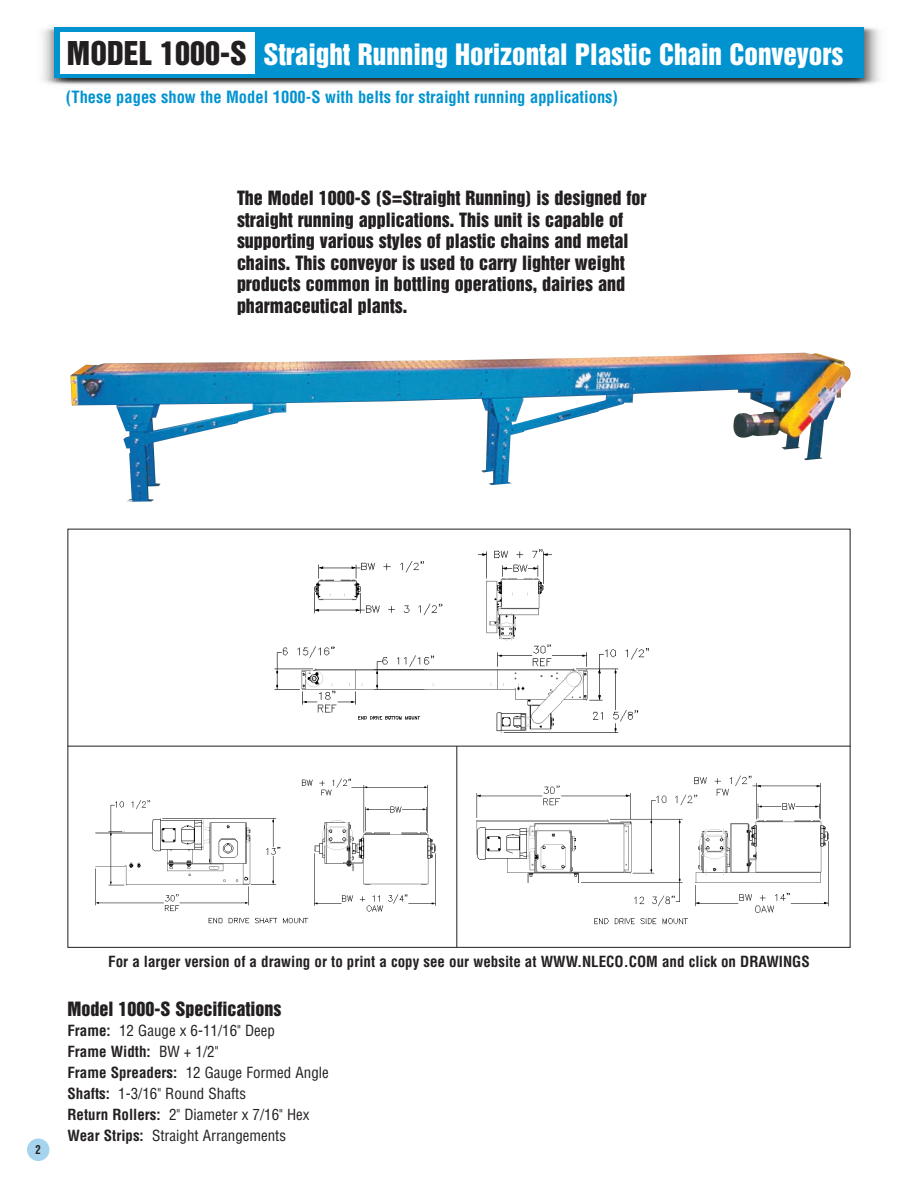
<style>
.page{position:relative;width:918px;height:1188px;background:#fff}
.page>*{position:absolute;margin:0;border:0;box-sizing:border-box;transform-origin:0 0}
.t1{font:27px "Helvetica Inserat";color:#fff}
.t2{font:18px/21.6px "Helvetica Inserat";color:#231f20}
.t3{font:700 condensed 16.5px "Helvetica";color:#0093d0}
.t4{font:condensed 15px/21px "Helvetica";color:#231f20}
.t5{font:700 condensed 15px "Helvetica";color:#231f20}
.t6{font:700 condensed 12px "Helvetica";color:#231f20;scale:.9 1}
.s1{font-size:30px;color:#231f20}
.s2{font-weight:700}
</style>
<div class="page">
<img style="left:258px;top:549px;width:399px;height:247px">
<img style="left:42px;top:26px;width:838px;height:59px">
<div style="left:54px;top:28px;width:810px;height:50px;background:#0093d0"></div>
<div style="left:60px;top:32px;width:195px;height:42px;background:#fff"></div>
<img style="left:70px;top:353px;width:781px;height:149px">
<img style="left:95px;top:757px;width:345px;height:167px">
<img style="left:465px;top:757px;width:364px;height:168px">
<hr style="left:68px;top:746px;width:782px;height:1px;background:#231f20">
<hr style="left:457px;top:746px;width:1px;height:201px;background:#231f20">
<div style="left:27px;top:1139px;width:23px;height:22px;background:#a6d4ee;border-radius:50%"></div>
<p class="t1" style="left:67px;top:43px;width:778px"><span class="s1">MODEL 1000-S</span> Straight Running Horizontal Plastic Chain Conveyors</p>
<p class="t3" style="left:66px;top:91px;width:554px">(These pages show the Model 1000-S with belts for straight running applications)</p>
<p class="t2" style="left:237px;top:188px;width:411px">The Model 1000-S (S=Straight Running) is designed for straight running applications. This unit is capable of supporting various styles of plastic chains and metal chains. This conveyor is used to carry lighter weight products common in bottling operations, dairies and pharmaceutical plants.</p>
<p class="t6" style="left:36px;top:1145px;width:8px">2</p>
<p class="t5" style="left:108px;top:956px;width:703px">For a larger version of a drawing or to print a copy see our website at WWW.NLECO.COM and click on DRAWINGS</p>
<p class="t2" style="left:68px;top:999px;width:215px">Model 1000-S Specifications</p>
<p class="t4" style="left:67px;top:1021px;width:263px"><span class="s2">Frame:</span> 12 Gauge x 6-11/16" Deep<br><span class="s2">Frame Width:</span> BW + 1/2"<br><span class="s2">Frame Spreaders:</span> 12 Gauge Formed Angle<br><span class="s2">Shafts:</span> 1-3/16" Round Shafts<br><span class="s2">Return Rollers:</span> 2" Diameter x 7/16" Hex<br><span class="s2">Wear Strips:</span> Straight Arrangements</p>
</div>
